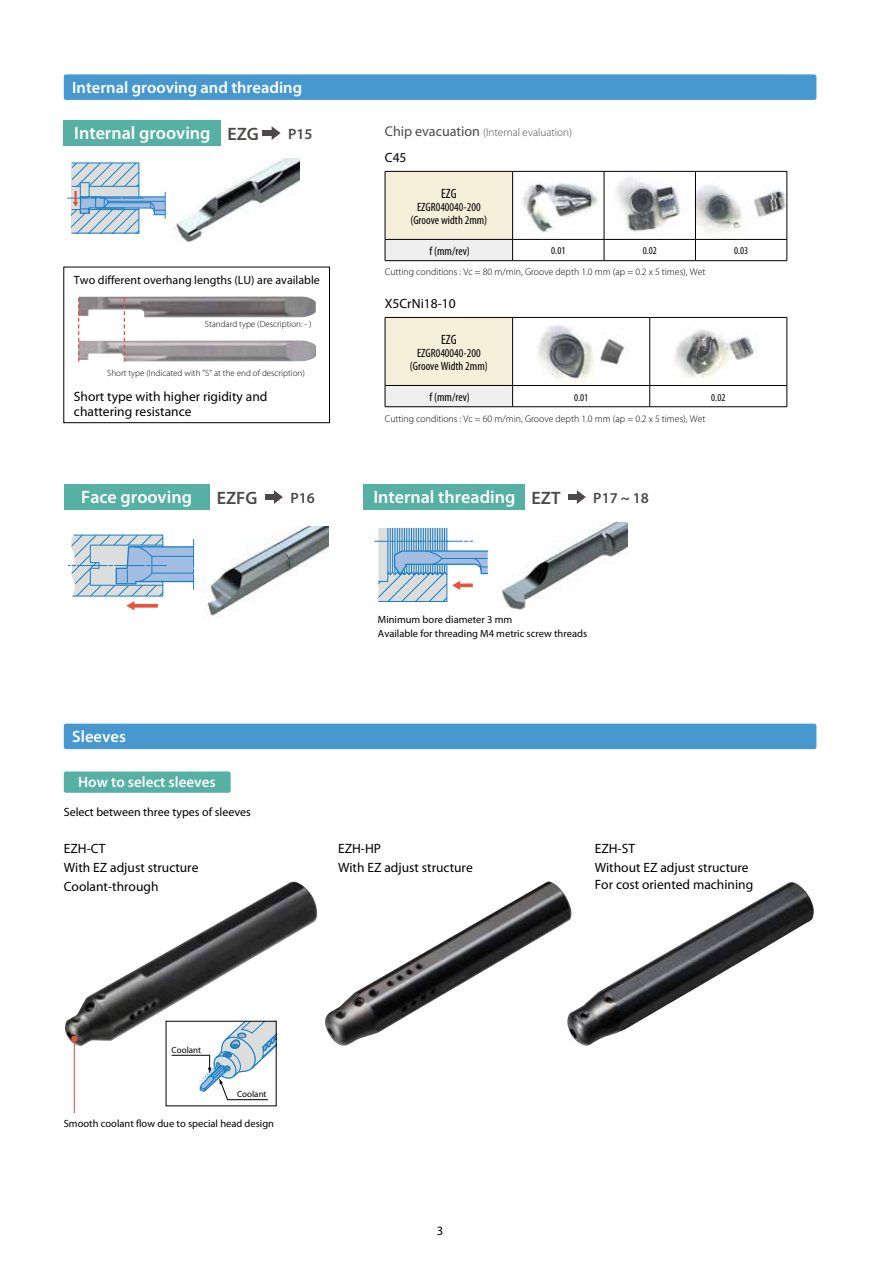
<style>
.page{position:relative;width:893px;height:1263px;background:#fff}
.page>*{position:absolute;margin:0;border:0;box-sizing:border-box;transform-origin:0 0}
.t1{font:600 18px "Myriad Pro";color:#fff}
.t2{font:600 18px "Myriad Pro";color:#4d4949}
.t3{font:600 16.5px "Myriad Pro";color:#fff}
.t4{font:600 15px "Myriad Pro";color:#fff}
.t5{font:600 15px "Myriad Pro";color:#4d4949}
.t6{font:13.5px/19.2px "Myriad Pro";color:#000}
.t7{font:condensed 13.5px "Myriad Pro";color:#000}
.t8{font:12.75px "Myriad Pro";color:#000}
.t9{font:condensed 12px/12.8px "Myriad Pro";color:#000;text-align:center}
.t10{font:12px "Myriad Pro";color:#000}
.t11{font:300 11.25px "Myriad Pro";color:#4d4949}
.t12{font:10.5px/13.8px "Myriad Pro";color:#000}
.t13{font:condensed 10.5px "Myriad Pro";color:#000}
.t14{font:300 9.75px "Myriad Pro";color:#000}
.t15{font:300 9px "Myriad Pro";color:#000}
.t16{font:9px "Myriad Pro";color:#000}
.s1{font-weight:400;font-size:14.25px}
</style>
<div class="page">
<hr style="left:72px;top:233px;width:67px;height:1px;background:#187fc4">
<svg style="left:67px;top:163px;width:99px;height:70px"></svg>
<svg style="left:69px;top:535px;width:126px;height:75px"></svg>
<svg style="left:375px;top:528px;width:114px;height:74px"></svg>
<img style="left:537px;top:325px;width:90px;height:60px">
<img style="left:674px;top:329px;width:81px;height:49px">
<img style="left:513px;top:173px;width:87px;height:66px">
<img style="left:607px;top:176px;width:88px;height:63px">
<img style="left:696px;top:172px;width:91px;height:67px">
<img style="left:65px;top:882px;width:253px;height:165px">
<img style="left:325px;top:881px;width:242px;height:165px">
<img style="left:567px;top:882px;width:247px;height:164px">
<div style="left:263px;top:130px;width:13px;height:6px;background:#4d4949"></div>
<svg style="left:272px;top:126px;width:9px;height:14px"></svg>
<div style="left:265px;top:494px;width:13px;height:6px;background:#4d4949"></div>
<svg style="left:274px;top:490px;width:9px;height:14px"></svg>
<div style="left:568px;top:494px;width:13px;height:6px;background:#4d4949"></div>
<svg style="left:577px;top:490px;width:9px;height:14px"></svg>
<div style="left:64px;top:74px;width:752px;height:26px;background:#4798cf;border-radius:2px"></div>
<div style="left:64px;top:724px;width:752px;height:25px;background:#4798cf;border-radius:2px"></div>
<div style="left:64px;top:120px;width:157px;height:25px;background:#56b0a4"></div>
<div style="left:64px;top:484px;width:145px;height:25px;background:#56b0a4"></div>
<div style="left:364px;top:484px;width:161px;height:25px;background:#56b0a4"></div>
<img style="left:174px;top:158px;width:125px;height:84px">
<div style="left:385px;top:171px;width:128px;height:68px;background:#f5eed8"></div>
<div style="left:385px;top:239px;width:128px;height:22px;background:#efefef"></div>
<hr style="left:385px;top:171px;width:128px;height:1px;background:#000">
<hr style="left:385px;top:172px;width:1px;height:67px;background:#000">
<hr style="left:513px;top:171px;width:91px;height:1px;background:#000">
<hr style="left:512px;top:172px;width:1px;height:67px;background:#000">
<hr style="left:604px;top:171px;width:91px;height:1px;background:#000">
<hr style="left:604px;top:172px;width:1px;height:67px;background:#000">
<hr style="left:695px;top:171px;width:92px;height:1px;background:#000">
<hr style="left:695px;top:172px;width:1px;height:67px;background:#000">
<hr style="left:787px;top:172px;width:1px;height:67px;background:#000">
<hr style="left:385px;top:239px;width:128px;height:1px;background:#000">
<svg style="left:385px;top:240px;width:1px;height:20px"></svg>
<hr style="left:513px;top:239px;width:91px;height:1px;background:#000">
<svg style="left:512px;top:240px;width:1px;height:20px"></svg>
<hr style="left:604px;top:239px;width:91px;height:1px;background:#000">
<svg style="left:604px;top:240px;width:1px;height:20px"></svg>
<hr style="left:695px;top:239px;width:92px;height:1px;background:#000">
<svg style="left:695px;top:240px;width:1px;height:20px"></svg>
<svg style="left:787px;top:240px;width:1px;height:20px"></svg>
<hr style="left:385px;top:260px;width:128px;height:1px;background:#000">
<hr style="left:513px;top:260px;width:91px;height:1px;background:#000">
<hr style="left:604px;top:260px;width:91px;height:1px;background:#000">
<hr style="left:695px;top:260px;width:92px;height:1px;background:#000">
<div style="left:385px;top:317px;width:128px;height:68px;background:#f5eed8"></div>
<div style="left:385px;top:385px;width:128px;height:22px;background:#efefef"></div>
<hr style="left:385px;top:317px;width:128px;height:1px;background:#000">
<hr style="left:385px;top:318px;width:1px;height:67px;background:#000">
<hr style="left:513px;top:317px;width:137px;height:1px;background:#000">
<hr style="left:512px;top:318px;width:1px;height:67px;background:#000">
<hr style="left:650px;top:317px;width:137px;height:1px;background:#000">
<hr style="left:649px;top:318px;width:1px;height:67px;background:#000">
<hr style="left:787px;top:318px;width:1px;height:67px;background:#000">
<hr style="left:385px;top:385px;width:128px;height:1px;background:#000">
<svg style="left:385px;top:386px;width:1px;height:20px"></svg>
<hr style="left:513px;top:385px;width:137px;height:1px;background:#000">
<svg style="left:512px;top:386px;width:1px;height:20px"></svg>
<hr style="left:650px;top:385px;width:137px;height:1px;background:#000">
<svg style="left:649px;top:386px;width:1px;height:20px"></svg>
<svg style="left:787px;top:386px;width:1px;height:20px"></svg>
<hr style="left:385px;top:406px;width:128px;height:1px;background:#000">
<hr style="left:513px;top:406px;width:137px;height:1px;background:#000">
<hr style="left:650px;top:406px;width:137px;height:1px;background:#000">
<img style="left:206px;top:526px;width:122px;height:92px">
<div style="left:71px;top:1035px;width:6px;height:7px;background:#e4553f;border-radius:50%"></div>
<hr style="left:74px;top:1038px;width:1px;height:75px;background:#e4553f">
<div style="left:64px;top:771px;width:167px;height:22px;background:#56b0a4;border-radius:2px"></div>
<img style="left:501px;top:523px;width:127px;height:87px">
<img style="left:78px;top:297px;width:238px;height:20px">
<img style="left:79px;top:341px;width:237px;height:20px">
<svg style="left:78px;top:298px;width:1px;height:64px"></svg>
<svg style="left:124px;top:298px;width:1px;height:64px"></svg>
<div style="left:64px;top:267px;width:266px;height:156px;border:1px solid #000"></div>
<div style="left:166px;top:1021px;width:110px;height:85px;background:#fff"></div>
<svg style="left:171px;top:1021px;width:105px;height:79px"></svg>
<p class="t3" style="left:72px;top:78px;width:231px">Internal grooving and threading</p>
<h1 class="t1" style="left:74px;top:123px;width:138px">Internal grooving</h1>
<h1 class="t2" style="left:227px;top:124px;width:33px">EZG</h1>
<p class="t5" style="left:288px;top:125px;width:26px">P15</p>
<p class="t10" style="left:74px;top:274px;width:247px">Two different overhang lengths (LU) are available</p>
<p class="t15" style="left:205px;top:319px;width:108px">Standard type (Description: - )</p>
<p class="t15" style="left:107px;top:368px;width:199px">Short type (Indicated with "S" at the end of description)</p>
<p class="t6" style="left:74px;top:390px;width:195px;line-height:14.9px">Short type with higher rigidity and chattering resistance</p>
<p class="t11" style="left:385px;top:126px;width:189px"><span class="s1">Chip evacuation</span> (Internal evaluation)</p>
<p class="t6" style="left:385px;top:148px;width:23px">C45</p>
<p class="t7" style="left:441px;top:187px;width:17px">EZG</p>
<p class="t9" style="left:410px;top:201px;width:78px">EZGR040040-200 (Groove width 2mm)</p>
<p class="t9" style="left:430px;top:245px;width:42px">f (mm/rev)</p>
<p class="t13" style="left:551px;top:245px;width:16px">0.01</p>
<p class="t13" style="left:643px;top:245px;width:16px">0.02</p>
<p class="t13" style="left:734px;top:245px;width:16px">0.03</p>
<p class="t14" style="left:385px;top:267px;width:322px">Cutting conditions : Vc = 80 m/min, Groove depth 1.0 mm (ap = 0.2 x 5 times), Wet</p>
<p class="t6" style="left:385px;top:294px;width:72px">X5CrNi18-10</p>
<p class="t7" style="left:441px;top:333px;width:17px">EZG</p>
<p class="t9" style="left:410px;top:347px;width:80px">EZGR040040-200 (Groove Width 2mm)</p>
<p class="t9" style="left:430px;top:391px;width:42px">f (mm/rev)</p>
<p class="t13" style="left:574px;top:391px;width:16px">0.01</p>
<p class="t13" style="left:711px;top:391px;width:16px">0.02</p>
<p class="t14" style="left:385px;top:413px;width:322px">Cutting conditions : Vc = 60 m/min, Groove depth 1.0 mm (ap = 0.2 x 5 times), Wet</p>
<h1 class="t1" style="left:81px;top:487px;width:112px">Face grooving</h1>
<h1 class="t1" style="left:373px;top:487px;width:143px">Internal threading</h1>
<h1 class="t2" style="left:217px;top:488px;width:42px">EZFG</h1>
<p class="t5" style="left:290px;top:489px;width:26px">P16</p>
<h1 class="t2" style="left:531px;top:488px;width:30px">EZT</h1>
<p class="t5" style="left:593px;top:489px;width:57px">P17 ~ 18</p>
<p class="t3" style="left:72px;top:727px;width:55px">Sleeves</p>
<p class="t4" style="left:78px;top:774px;width:139px">How to select sleeves</p>
<p class="t12" style="left:378px;top:613px;width:211px">Minimum bore diameter 3 mm<br>Available for threading M4 metric screw threads</p>
<p class="t10" style="left:64px;top:805px;width:189px">Select between three types of sleeves</p>
<p class="t6" style="left:64px;top:839px;width:136px">EZH-CT<br>With EZ adjust structure<br>Coolant-through</p>
<p class="t6" style="left:338px;top:839px;width:136px">EZH-HP<br>With EZ adjust structure</p>
<p class="t6" style="left:595px;top:839px;width:156px">EZH-ST<br>Without EZ adjust structure</p>
<p class="t6" style="left:595px;top:875px;width:160px">For cost oriented machining</p>
<p class="t16" style="left:172px;top:1045px;width:31px">Coolant</p>
<p class="t16" style="left:237px;top:1089px;width:31px">Coolant</p>
<p class="t12" style="left:64px;top:1117px;width:212px">Smooth coolant flow due to special head design</p>
<p class="t8" style="left:437px;top:1224px;width:8px">3</p>
</div>
